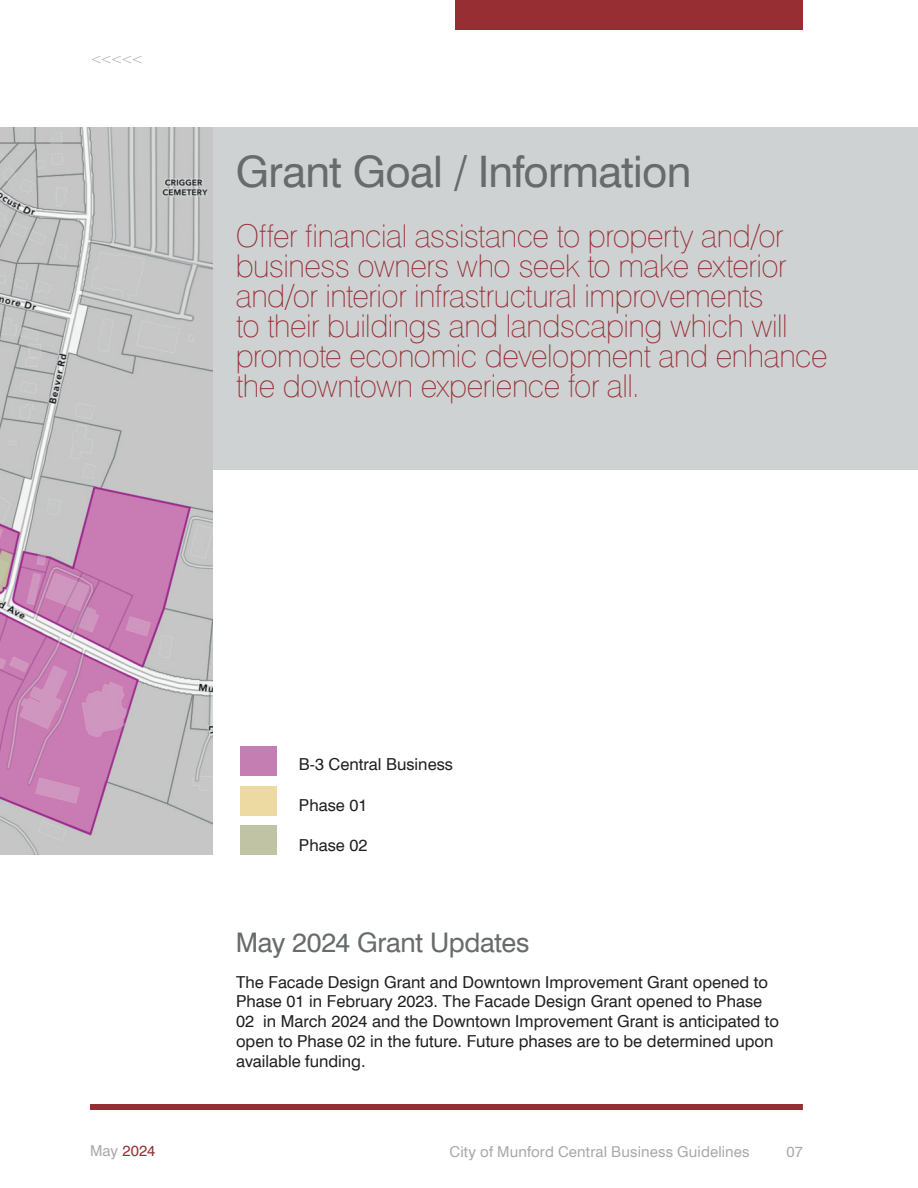
<style>
.page{position:relative;width:918px;height:1188px;background:#fff}
.page>*{position:absolute;margin:0;border:0;box-sizing:border-box;transform-origin:0 0}
.t1{font:43.5px "Swiss 721 BT";letter-spacing:-.015em;color:#676b6c}
.t2{font:100 31.5px/30px "Swiss 721 BT";letter-spacing:-.015em;color:#962e34}
.t3{font:27px "Swiss 721 BT";letter-spacing:-.01em;color:#676b6c}
.t4{font:16.5px/19.8px "Swiss 721 BT";color:#231f20}
.t5{font:15px "Swiss 721 BT";letter-spacing:.01em;color:#a8a9ad}
.t6{font:15px "Swiss 721 BT";letter-spacing:.01em;color:#962e34}
.t7{font:300 15px "Swiss 721 BT";color:#a8a9ad}
.s1{color:#a8a9ad}
</style>
<div class="page">
<div style="left:455px;top:0;width:348px;height:30px;background:#962e34"></div>
<div style="left:90px;top:1104px;width:713px;height:6px;background:#962e34"></div>
<div style="left:0;top:128px;width:918px;height:342px;background:#cfd2d3"></div>
<img style="left:0;top:128px;width:213px;height:727px">
<div style="left:240px;top:786px;width:36px;height:30px;background:#eddaa2"></div>
<div style="left:240px;top:746px;width:36px;height:30px;background:#c57eb2"></div>
<div style="left:240px;top:825px;width:36px;height:30px;background:#c0c4a5"></div>
<p class="t7" style="left:90px;top:49px;width:55px">&lt;&lt;&lt;&lt;&lt;</p>
<h1 class="t1" style="left:236px;top:146px;width:457px">Grant Goal / Information</h1>
<p class="t2" style="left:236px;top:221px;width:593px">Offer financial assistance to property and/or business owners who seek to make exterior and/or interior infrastructural improvements<br>to their buildings and landscaping which will promote economic development and enhance the downtown experience for all.</p>
<p class="t4" style="left:299px;top:754px;width:156px">B-3 Central Business</p>
<p class="t4" style="left:299px;top:795px;width:70px">Phase 01</p>
<p class="t4" style="left:299px;top:835px;width:70px">Phase 02</p>
<h3 class="t3" style="left:236px;top:926px;width:295px">May 2024 Grant Updates</h3>
<p class="t4" style="left:236px;top:972px;width:545px">The Facade Design Grant and Downtown Improvement Grant opened to Phase 01 in February 2023. The Facade Design Grant opened to Phase 02 in March 2024 and the Downtown Improvement Grant is anticipated to open to Phase 02 in the future. Future phases are to be determined upon available funding.</p>
<p class="t6" style="left:90px;top:1142px;width:67px"><span class="s1">May</span> 2024</p>
<p class="t5" style="left:450px;top:1142px;width:302px">City of Munford Central Business Guidelines</p>
<p class="t5" style="left:786px;top:1142px;width:18px">07</p>
</div>
